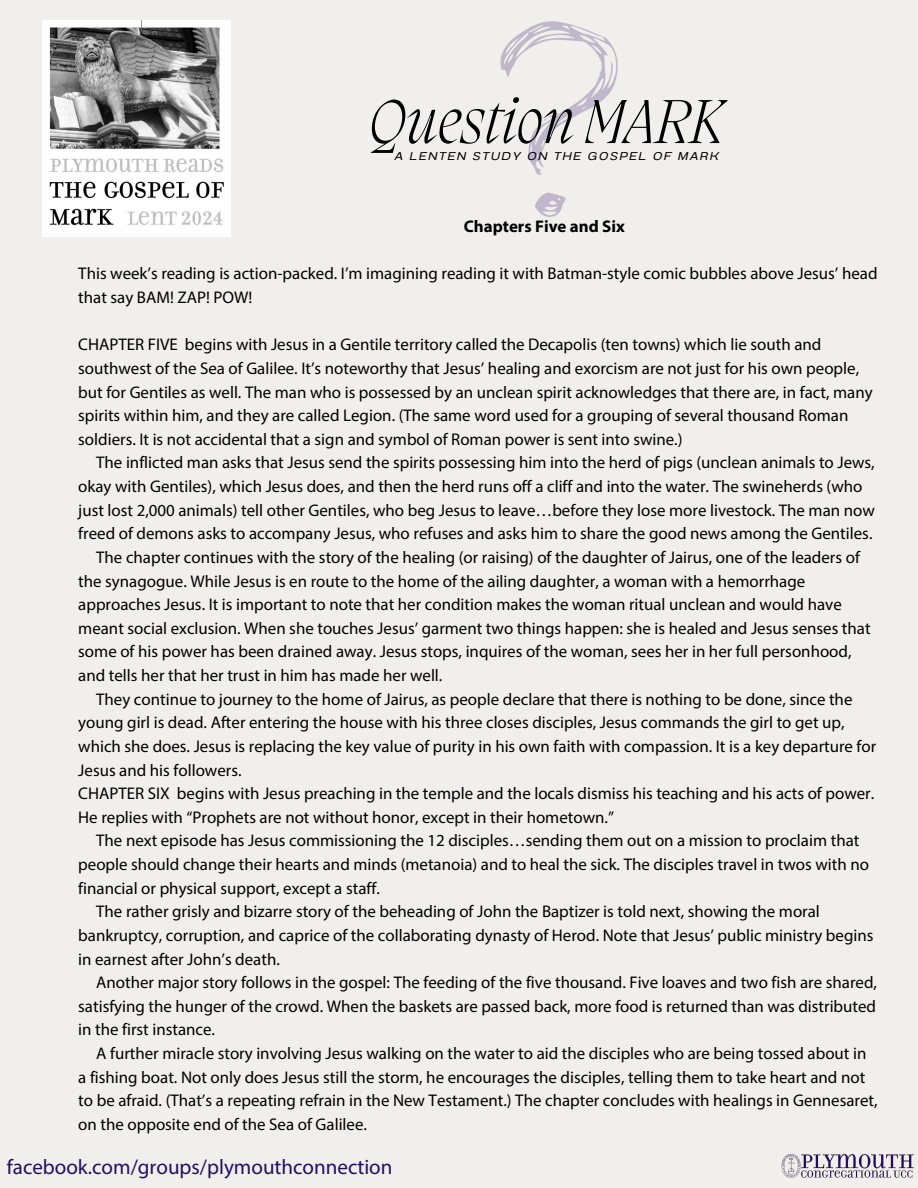
<style>
.page{position:relative;width:918px;height:1188px;background:#f0efeb}
.page>*{position:absolute;margin:0;border:0;box-sizing:border-box;transform-origin:0 0}
.t1{font:italic 200 63.6px "Migra";color:#000}
.t2{font:21px "Myriad Pro";color:#250e62}
.t3{font:16.95px/23.7px "Myriad Pro";color:#000}
.t4{font:700 16.95px "Myriad Pro";color:#000}
.t5{font:11.25px "Anantason Wd 125 It";letter-spacing:.165em;color:#000}
</style>
<div class="page">
<img style="left:781px;top:1154px;width:133px;height:24px">
<svg style="left:500px;top:21px;width:118px;height:196px"></svg>
<img style="left:43px;top:21px;width:188px;height:216px">
<p class="t1" style="left:369px;top:92px;width:356px">QuestionMARK</p>
<h1 class="t5" style="left:394px;top:149px;width:10px">A</h1>
<h3 class="t5" style="left:409px;top:149px;width:310px">LENTEN STUDY ON THE GOSPEL OF MARK</h3>
<p class="t4" style="left:464px;top:220px;width:162px">Chapters Five and Six</p>
<p class="t3" style="left:78px;top:263px;width:801px">This week’s reading is action-packed. I’m imagining reading it with Batman-style comic bubbles above Jesus’ head that say BAM! ZAP! POW!</p>
<p class="t3" style="left:78px;top:334px;width:796px">CHAPTER FIVE begins with Jesus in a Gentile territory called the Decapolis (ten towns) which lie south and southwest of the Sea of Galilee. It’s noteworthy that Jesus’ healing and exorcism are not just for his own people, but for Gentiles as well. The man who is possessed by an unclean spirit acknowledges that there are, in fact, many spirits within him, and they are called Legion. (The same word used for a grouping of several thousand Roman soldiers. It is not accidental that a sign and symbol of Roman power is sent into swine.)</p>
<p class="t3" style="left:96px;top:452px;width:780px">The inflicted man asks that Jesus send the spirits possessing him into the herd of pigs (unclean animals to Jews,</p>
<p class="t3" style="left:78px;top:476px;width:786px">okay with Gentiles), which Jesus does, and then the herd runs off a cliff and into the water. The swineherds (who</p>
<p class="t3" style="left:78px;top:500px;width:798px">just lost 2,000 animals) tell other Gentiles, who beg Jesus to leave…before they lose more livestock. The man now</p>
<p class="t3" style="left:78px;top:523px;width:796px">freed of demons asks to accompany Jesus, who refuses and asks him to share the good news among the Gentiles.</p>
<p class="t3" style="left:96px;top:547px;width:765px">The chapter continues with the story of the healing (or raising) of the daughter of Jairus, one of the leaders of</p>
<p class="t3" style="left:78px;top:571px;width:729px">the synagogue. While Jesus is en route to the home of the ailing daughter, a woman with a hemorrhage</p>
<p class="t3" style="left:78px;top:594px;width:765px">approaches Jesus. It is important to note that her condition makes the woman ritual unclean and would have</p>
<p class="t3" style="left:78px;top:618px;width:794px">meant social exclusion. When she touches Jesus’ garment two things happen: she is healed and Jesus senses that</p>
<p class="t3" style="left:78px;top:641px;width:775px">some of his power has been drained away. Jesus stops, inquires of the woman, sees her in her full personhood,</p>
<p class="t3" style="left:78px;top:665px;width:366px">and tells her that her trust in him has made her well.</p>
<p class="t3" style="left:96px;top:689px;width:758px">They continue to journey to the home of Jairus, as people declare that there is nothing to be done, since the</p>
<p class="t3" style="left:78px;top:712px;width:768px">young girl is dead. After entering the house with his three closes disciples, Jesus commands the girl to get up,</p>
<p class="t3" style="left:78px;top:736px;width:800px">which she does. Jesus is replacing the key value of purity in his own faith with compassion. It is a key departure for</p>
<p class="t3" style="left:78px;top:760px;width:165px">Jesus and his followers.</p>
<p class="t3" style="left:78px;top:783px;width:797px">CHAPTER SIX begins with Jesus preaching in the temple and the locals dismiss his teaching and his acts of power.</p>
<p class="t3" style="left:78px;top:807px;width:537px">He replies with “Prophets are not without honor, except in their hometown.”</p>
<p class="t3" style="left:96px;top:830px;width:765px">The next episode has Jesus commissioning the 12 disciples…sending them out on a mission to proclaim that</p>
<p class="t3" style="left:78px;top:854px;width:792px">people should change their hearts and minds (metanoia) and to heal the sick. The disciples travel in twos with no</p>
<p class="t3" style="left:78px;top:878px;width:303px">financial or physical support, except a staff.</p>
<p class="t3" style="left:96px;top:901px;width:725px">The rather grisly and bizarre story of the beheading of John the Baptizer is told next, showing the moral</p>
<p class="t3" style="left:78px;top:925px;width:797px">bankruptcy, corruption, and caprice of the collaborating dynasty of Herod. Note that Jesus’ public ministry begins</p>
<p class="t3" style="left:78px;top:949px;width:203px">in earnest after John’s death.</p>
<p class="t3" style="left:96px;top:972px;width:782px">Another major story follows in the gospel: The feeding of the five thousand. Five loaves and two fish are shared,</p>
<p class="t3" style="left:78px;top:996px;width:799px">satisfying the hunger of the crowd. When the baskets are passed back, more food is returned than was distributed</p>
<p class="t3" style="left:78px;top:1019px;width:138px">in the first instance.</p>
<p class="t3" style="left:96px;top:1043px;width:772px">A further miracle story involving Jesus walking on the water to aid the disciples who are being tossed about in</p>
<p class="t3" style="left:78px;top:1067px;width:788px">a fishing boat. Not only does Jesus still the storm, he encourages the disciples, telling them to take heart and not</p>
<p class="t3" style="left:78px;top:1090px;width:801px">to be afraid. (That’s a repeating refrain in the New Testament.) The chapter concludes with healings in Gennesaret,</p>
<p class="t3" style="left:78px;top:1114px;width:290px">on the opposite end of the Sea of Galilee.</p>
<p class="t2" style="left:7px;top:1158px;width:387px">facebook.com/groups/plymouthconnection</p>
</div>
